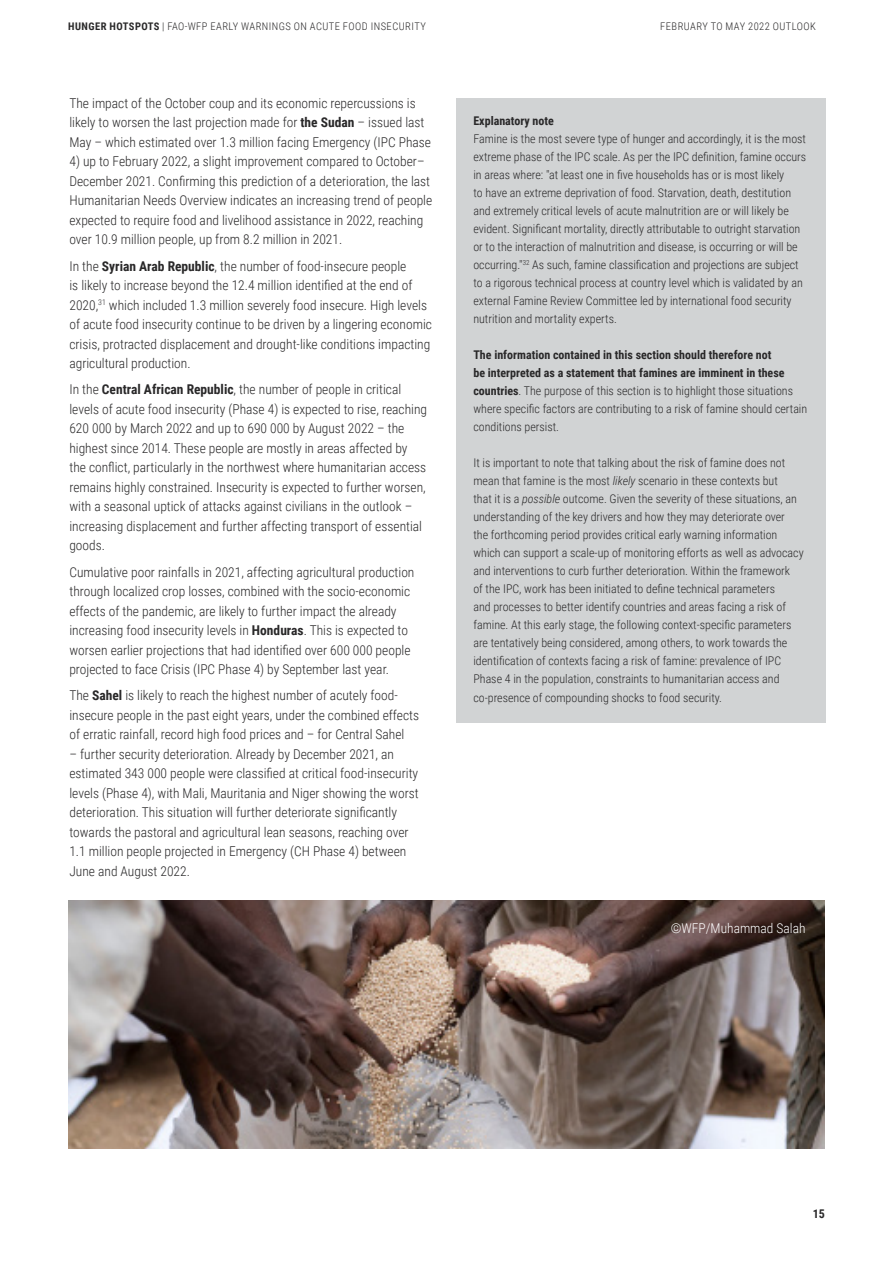
<style>
.page{position:relative;width:893px;height:1263px;background:#fff}
.page>*{position:absolute;margin:0;border:0;box-sizing:border-box;transform-origin:0 0}
.t1{font:300 13.5px/19.5px "Roboto Condensed";color:#292829}
.t2{font:300 13.5px "Roboto Condensed";color:#fff}
.t3{font:300 12px/18px "Roboto Condensed";color:#292829}
.t4{font:700 12px "Roboto Condensed";color:#292829}
.t5{font:300 10.5px "Roboto Condensed";letter-spacing:.045em;color:#292829}
.s1{font-weight:700}
.s2{font-style:italic}
</style>
<div class="page">
<div style="left:456px;top:99px;width:370px;height:46px;background:#d1d3d4"></div>
<div style="left:456px;top:117px;width:370px;height:226px;background:#d1d3d4"></div>
<div style="left:456px;top:333px;width:370px;height:118px;background:#d1d3d4"></div>
<div style="left:456px;top:441px;width:370px;height:282px;background:#d1d3d4"></div>
<img style="left:68px;top:900px;width:757px;height:248px">
<p class="t5" style="left:68px;top:19px;width:359px"><span class="s1">HUNGER HOTSPOTS</span> | FAO-WFP EARLY WARNINGS ON ACUTE FOOD INSECURITY</p>
<p class="t5" style="left:660px;top:19px;width:157px">FEBRUARY TO MAY 2022 OUTLOOK</p>
<p class="t1" style="left:69px;top:93px;width:363px">The impact of the October coup and its economic repercussions is likely to worsen the last projection made for <span class="s1">the Sudan</span> – issued last<br>May – which estimated over 1.3 million facing Emergency (IPC Phase</p>
<p class="t1" style="left:69px;top:151px;width:364px">4) up to February 2022, a slight improvement compared to October– December 2021. Confirming this prediction of a deterioration, the last Humanitarian Needs Overview indicates an increasing trend of people expected to require food and livelihood assistance in 2022, reaching over 10.9 million people, up from 8.2 million in 2021.</p>
<p class="t1" style="left:69px;top:256px;width:364px">In the <span class="s1">Syrian Arab Republic</span>, the number of food-insecure people<br>is likely to increase beyond the 12.4 million identified at the end of 2020,<sup>31</sup> which included 1.3 million severely food insecure. High levels of acute food insecurity continue to be driven by a lingering economic crisis, protracted displacement and drought-like conditions impacting agricultural production.</p>
<p class="t1" style="left:69px;top:379px;width:359px">In the <span class="s1">Central African Republic</span>, the number of people in critical levels of acute food insecurity (Phase 4) is expected to rise, reaching 620 000 by March 2022 and up to 690 000 by August 2022 – the highest since 2014. These people are mostly in areas affected by the conflict, particularly in the northwest where humanitarian access remains highly constrained. Insecurity is expected to further worsen, with a seasonal uptick of attacks against civilians in the outlook – increasing displacement and further affecting transport of essential goods.</p>
<p class="t1" style="left:69px;top:561px;width:347px">Cumulative poor rainfalls in 2021, affecting agricultural production through localized crop losses, combined with the socio-economic effects of the pandemic, are likely to further impact the already increasing food insecurity levels in <span class="s1">Honduras</span>. This is expected to worsen earlier projections that had identified over 600 000 people projected to face Crisis (IPC Phase 4) by September last year.</p>
<p class="t1" style="left:69px;top:685px;width:351px">The <span class="s1">Sahel</span> is likely to reach the highest number of acutely food&shy;insecure people in the past eight years, under the combined effects of erratic rainfall, record high food prices and – for Central Sahel</p>
<p class="t1" style="left:69px;top:744px;width:351px">– further security deterioration. Already by December 2021, an estimated 343 000 people were classified at critical food-insecurity levels (Phase 4), with Mali, Mauritania and Niger showing the worst deterioration. This situation will further deteriorate significantly towards the pastoral and agricultural lean seasons, reaching over 1.1 million people projected in Emergency (CH Phase 4) between June and August 2022.</p>
<p class="t4" style="left:473px;top:112px;width:82px">Explanatory note</p>
<p class="t3" style="left:473px;top:129px;width:334px">Famine is the most severe type of hunger and accordingly, it is the most extreme phase of the IPC scale. As per the IPC definition, famine occurs in areas where: "at least one in five households has or is most likely<br>to have an extreme deprivation of food. Starvation, death, destitution and extremely critical levels of acute malnutrition are or will likely be evident. Significant mortality, directly attributable to outright starvation or to the interaction of malnutrition and disease, is occurring or will be occurring."<sup>32</sup> As such, famine classification and projections are subject to a rigorous technical process at country level which is validated by an external Famine Review Committee led by international food security nutrition and mortality experts.</p>
<p class="t3" style="left:473px;top:345px;width:335px"><span class="s1">The information contained in this section should therefore not<br>be interpreted as a statement that famines are imminent in these countries</span>. The purpose of this section is to highlight those situations where specific factors are contributing to a risk of famine should certain conditions persist.</p>
<p class="t3" style="left:473px;top:453px;width:332px">It is important to note that talking about the risk of famine does not mean that famine is the most <span class="s2">likely</span> scenario in these contexts but<br>that it is a <span class="s2">possible</span> outcome. Given the severity of these situations, an understanding of the key drivers and how they may deteriorate over<br>the forthcoming period provides critical early warning information which can support a scale-up of monitoring efforts as well as advocacy and interventions to curb further deterioration. Within the framework<br>of the IPC, work has been initiated to define technical parameters<br>and processes to better identify countries and areas facing a risk of famine. At this early stage, the following context-specific parameters are tentatively being considered, among others, to work towards the identification of contexts facing a risk of famine: prevalence of IPC Phase 4 in the population, constraints to humanitarian access and</p>
<p class="t3" style="left:473px;top:689px;width:250px">co-presence of compounding shocks to food security.</p>
<p class="t2" style="left:671px;top:919px;width:136px">©WFP/Muhammad Salah</p>
<p class="t4" style="left:813px;top:1205px;width:14px">15</p>
</div>
